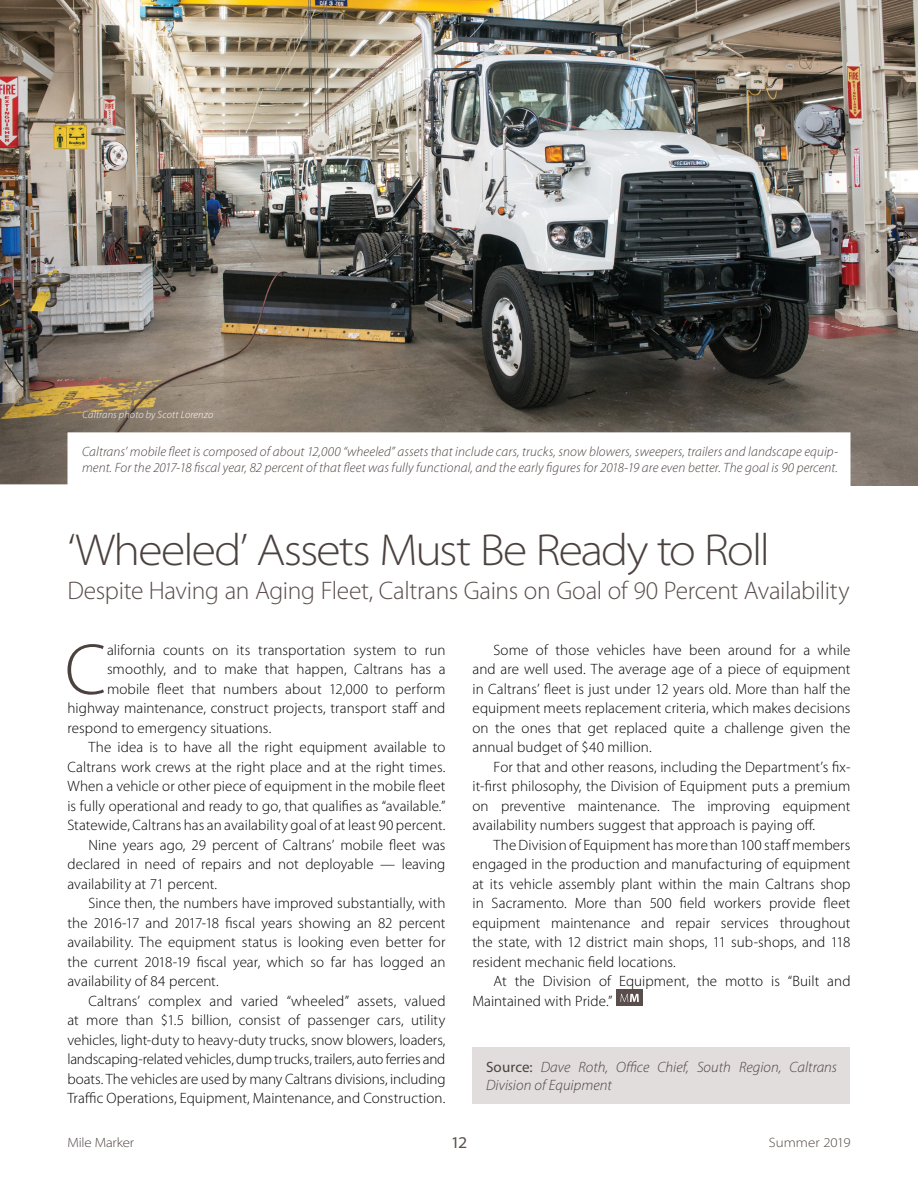
<style>
.page{position:relative;width:918px;height:1188px;background:#fff}
.page>*{position:absolute;margin:0;border:0;box-sizing:border-box;transform-origin:0 0}
.body__first_paragrap{font:300 72.9px "Myriad Pro";color:#4b423f}
.t1{font:300 semi-expanded 45px "Myriad Pro";letter-spacing:-.04em;color:#4b423f}
.Story_Headers{font:300 25.5px "Myriad Pro";letter-spacing:-.015em;color:#594e4b}
.t2{font:semi-expanded 16.5px "Myriad Pro";color:#594e4b}
.body__Myriad_Pro_Lig{font:300 15px/19.5px "Myriad Pro";letter-spacing:.005em;color:#000;text-align:justify}
.body__first_paragrap-2{font:300 15px "Myriad Pro";letter-spacing:.005em;color:#000}
.Source_MP{font:italic 300 15px/18px "Myriad Pro";letter-spacing:.005em;color:#4b423f}
.caption_text{font:italic 300 13.5px/16.5px "Myriad Pro";letter-spacing:.01em;color:#4b423f}
.t3{font:300 semi-expanded 13.5px "Myriad Pro";letter-spacing:-.005em;color:#4b423f}
.t4{font:italic 300 10.5px "Myriad Pro";letter-spacing:.015em;color:#fff}
.s1{font-weight:400;font-style:normal}
</style>
<div class="page">
<img style="left:0;top:0;width:918px;height:486px">
<div style="left:616px;top:990px;width:27px;height:16px;background:#594e4b"></div>
<svg style="left:620px;top:994px;width:19px;height:8px"></svg>
<div style="left:472px;top:1047px;width:378px;height:56px;background:#e1dddc"></div>
<p class="t4" style="left:83px;top:409px;width:132px">Caltrans photo by Scott Lorenzo</p>
<p class="caption_text" style="left:82px;top:444px;width:758px">Caltrans’ mobile fleet is composed of about 12,000 “wheeled” assets that include cars, trucks, snow blowers, sweepers, trailers and landscape equip&shy;ment. For the 2017-18 fiscal year, 82 percent of that fleet was fully functional, and the early figures for 2018-19 are even better. The goal is 90 percent.</p>
<h1 class="t1" style="left:68px;top:525px;width:704px">‘Wheeled’ Assets Must Be Ready to Roll</h1>
<h2 class="Story_Headers" style="left:68px;top:576px;width:784px">Despite Having an Aging Fleet, Caltrans Gains on Goal of 90 Percent Availability</h2>
<p class="body__first_paragrap" style="left:65px;top:630px;width:43px">C</p>
<p class="body__first_paragrap-2" style="left:107px;top:642px;width:340px">alifornia counts on its transportation system to run</p>
<p class="body__Myriad_Pro_Lig" style="left:473px;top:640px;width:380px;text-indent:21px">Some of those vehicles have been around for a while and are well used. The average age of a piece of equipment in Caltrans’ fleet is just under 12 years old. More than half the equipment meets replacement criteria, which makes decisions on the ones that get replaced quite a challenge given the annual budget of $40 million.</p>
<p class="body__Myriad_Pro_Lig" style="left:473px;top:757px;width:380px;text-indent:21px">For that and other reasons, including the Department’s fix&shy;it-first philosophy, the Division of Equipment puts a premium on preventive maintenance. The improving equipment availability numbers suggest that approach is paying off.</p>
<p class="body__Myriad_Pro_Lig" style="left:473px;top:835px;width:380px;text-indent:21px">The Division of Equipment has more than 100 staff members engaged in the production and manufacturing of equipment at its vehicle assembly plant within the main Caltrans shop in Sacramento. More than 500 field workers provide fleet equipment maintenance and repair services throughout the state, with 12 district main shops, 11 sub-shops, and 118 resident mechanic field locations.</p>
<p class="body__Myriad_Pro_Lig" style="left:473px;top:972px;width:380px;text-indent:21px">At the Division of Equipment, the motto is “Built and<br>Maintained with Pride.”</p>
<p class="body__first_paragrap-2" style="left:107px;top:661px;width:340px">smoothly, and to make that happen, Caltrans has a</p>
<p class="body__first_paragrap-2" style="left:107px;top:681px;width:340px">mobile fleet that numbers about 12,000 to perform</p>
<p class="body__first_paragrap-2" style="left:68px;top:700px;width:379px">highway maintenance, construct projects, transport staff and</p>
<p class="body__first_paragrap-2" style="left:68px;top:720px;width:205px">respond to emergency situations.</p>
<p class="body__Myriad_Pro_Lig" style="left:68px;top:738px;width:379px;text-indent:21px">The idea is to have all the right equipment available to Caltrans work crews at the right place and at the right times.<br>When a vehicle or other piece of equipment in the mobile fleet is fully operational and ready to go, that qualifies as “available.” Statewide, Caltrans has an availability goal of at least 90 percent.</p>
<p class="body__Myriad_Pro_Lig" style="left:68px;top:835px;width:380px;text-indent:21px">Nine years ago, 29 percent of Caltrans’ mobile fleet was declared in need of repairs and not deployable — leaving availability at 71 percent.</p>
<p class="body__Myriad_Pro_Lig" style="left:68px;top:894px;width:380px;text-indent:21px">Since then, the numbers have improved substantially, with the 2016-17 and 2017-18 fiscal years showing an 82 percent availability. The equipment status is looking even better for the current 2018-19 fiscal year, which so far has logged an availability of 84 percent.</p>
<p class="body__Myriad_Pro_Lig" style="left:68px;top:991px;width:380px;text-indent:21px">Caltrans’ complex and varied “wheeled” assets, valued at more than $1.5 billion, consist of passenger cars, utility vehicles, light-duty to heavy-duty trucks, snow blowers, loaders, landscaping-related vehicles, dump trucks, trailers, auto ferries and boats. The vehicles are used by many Caltrans divisions, including Traffic Operations, Equipment, Maintenance, and Construction.</p>
<p class="Source_MP" style="left:486px;top:1058px;width:353px"><span class="s1">Source:</span> Dave Roth, Office Chief, South Region, Caltrans<br>Division of Equipment</p>
<p class="t3" style="left:68px;top:1135px;width:68px">Mile Marker</p>
<p class="t2" style="left:451px;top:1133px;width:18px">12</p>
<p class="t3" style="left:769px;top:1135px;width:83px">Summer 2019</p>
</div>
